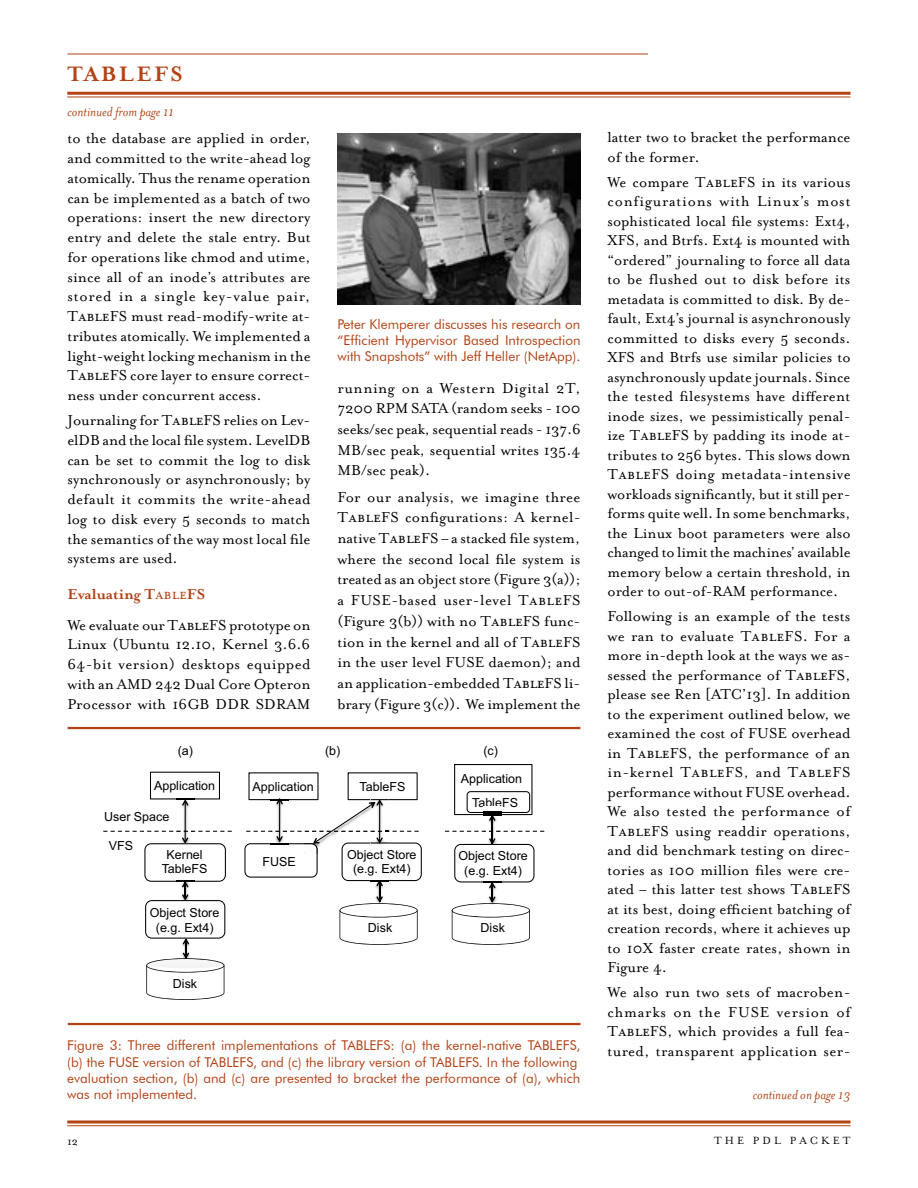
<style>
.page{position:relative;width:918px;height:1188px;background:#fff}
.page>*{position:absolute;margin:0;border:0;box-sizing:border-box;transform-origin:0 0}
.t1{font:700 24px "Mrs Eaves";letter-spacing:.095em;color:#b34215}
.t2{font:16.5px/19.5px "Mrs Eaves Roman";color:#000;text-align:justify}
.t3{font:700 16.5px "Mrs Eaves";color:#b34215}
.t4{font:italic 15px "Mrs Eaves";color:#b34215}
.t5{font:13.5px/16.2px "Futura BT";color:#b34215}
.t6{font:12.45px/14.5px "Arial";color:#000;text-align:center}
.t7{font:12px "Mrs Eaves Roman";letter-spacing:.25em;color:#000}
.t8{font:12px "Mrs Eaves Roman";color:#000}
.s1{font-family:"Mrs Eaves Small Caps"}
.s2{font-family:"Mrs Eaves Small Caps";font-weight:400}
</style>
<div class="page">
<svg style="left:67px;top:1120px;width:784px;height:4px;background:#c5714f"></svg>
<hr style="left:67px;top:1125px;width:784px;height:1px;background:#b34215">
<hr style="left:67px;top:92px;width:784px;height:3px;background:#b34215">
<hr style="left:67px;top:97px;width:784px;height:1px;background:#b34215">
<hr style="left:68px;top:54px;width:580px;height:1px;background:#b34215">
<hr style="left:68px;top:1023px;width:512px;height:2px;background:#b34215">
<hr style="left:68px;top:727px;width:512px;height:2px;background:#b34215">
<img style="left:176px;top:806px;width:18px;height:25px">
<hr style="left:185px;top:801px;width:1px;height:41px;background:#000">
<svg style="left:150px;top:772px;width:70px;height:34px"></svg>
<svg style="left:103px;top:831px;width:129px;height:169px"></svg>
<svg style="left:244px;top:772px;width:178px;height:173px"></svg>
<svg style="left:445px;top:764px;width:99px;height:181px"></svg>
<img style="left:338px;top:133px;width:242px;height:171px">
<h1 class="t1" style="left:68px;top:60px;width:117px">TABLEFS</h1>
<p class="t4" style="left:68px;top:104px;width:108px">continued from page 11</p>
<p class="t2" style="left:68px;top:129px;width:245px">to the database are applied in order, and committed to the write-ahead log atomically. Thus the rename operation can be implemented as a batch of two operations: insert the new directory entry and delete the stale entry. But for operations like chmod and utime, since all of an inode’s attributes are stored in a single key-value pair, T<span class="s1">able</span>FS must read-modify-write at&shy;tributes atomically. We implemented a light-weight locking mechanism in the T<span class="s1">able</span>FS core layer to ensure correct&shy;ness under concurrent access.</p>
<p class="t2" style="left:68px;top:411px;width:245px">Journaling for T<span class="s1">able</span>FS relies on Lev&shy;elDB and the local file system. LevelDB can be set to commit the log to disk synchronously or asynchronously; by default it commits the write-ahead log to disk every 5 seconds to match the semantics of the way most local file systems are used.</p>
<p class="t3" style="left:68px;top:585px;width:139px">Evaluating T<span class="s2">able</span>FS</p>
<p class="t2" style="left:68px;top:615px;width:245px">We evaluate our T<span class="s1">able</span>FS prototype on Linux (Ubuntu 12.10, Kernel 3.6.6<br>64-bit version) desktops equipped with an AMD 242 Dual Core Opteron Processor with 16GB DDR SDRAM</p>
<p class="t5" style="left:338px;top:316px;width:245px;text-align:justify">Peter Klemperer discusses his research on “Efficient Hypervisor Based Introspection with Snapshots” with Jeff Heller (NetApp).</p>
<p class="t2" style="left:338px;top:378px;width:245px;line-height:20.7px">running on a Western Digital 2T, 7200 RPM SATA (random seeks - 100 seeks/sec peak, sequential reads - 137.6<br>MB/sec peak, sequential writes 135.4<br>MB/sec peak).</p>
<p class="t2" style="left:338px;top:487px;width:245px;line-height:20.7px">For our analysis, we imagine three T<span class="s1">able</span>FS configurations: A kernel&shy;native T<span class="s1">able</span>FS – a stacked file system, where the second local file system is treated as an object store (Figure 3(a)); a FUSE-based user-level T<span class="s1">able</span>FS (Figure 3(b)) with no T<span class="s1">able</span>FS func&shy;tion in the kernel and all of T<span class="s1">able</span>FS in the user level FUSE daemon); and an application-embedded T<span class="s1">able</span>FS li&shy;brary (Figure 3(c)). We implement the</p>
<p class="t6" style="left:178px;top:743px;width:17px">(a)</p>
<p class="t6" style="left:154px;top:779px;width:63px">Application</p>
<p class="t6" style="left:104px;top:810px;width:67px">User Space</p>
<p class="t6" style="left:253px;top:779px;width:63px">Application</p>
<p class="t6" style="left:325px;top:743px;width:17px">(b)</p>
<p class="t6" style="left:360px;top:779px;width:47px">TableFS</p>
<p class="t6" style="left:483px;top:743px;width:16px">(c)</p>
<p class="t6" style="left:461px;top:767px;width:63px;line-height:23.4px">Application<br>TableFS</p>
<p class="t6" style="left:109px;top:839px;width:26px">VFS</p>
<p class="t6" style="left:162px;top:847px;width:47px">Kernel<br>TableFS</p>
<p class="t6" style="left:150px;top:905px;width:71px">Object Store (e.g. Ext4)</p>
<p class="t6" style="left:173px;top:977px;width:26px">Disk</p>
<p class="t6" style="left:262px;top:854px;width:35px">FUSE</p>
<p class="t6" style="left:347px;top:847px;width:71px">Object Store (e. . Ext4)</p>
<p class="t6" style="left:368px;top:862px;width:8px">g</p>
<p class="t6" style="left:458px;top:849px;width:71px">Object Store (e. t4)</p>
<p class="t6" style="left:479px;top:863px;width:30px">g. Ex</p>
<p class="t6" style="left:368px;top:921px;width:26px">Disk</p>
<p class="t6" style="left:481px;top:921px;width:26px">Disk</p>
<p class="t5" style="left:67px;top:1037px;width:515px">Figure 3: Three different implementations of TABLEFS: (a) the kernel-native TABLEFS, (b) the FUSE version of TABLEFS, and (c) the library version of TABLEFS. In the following evaluation section, (b) and (c) are presented to bracket the performance of (a), which was not implemented.</p>
<p class="t2" style="left:608px;top:128px;width:245px">latter two to bracket the performance of the former.</p>
<p class="t2" style="left:608px;top:172px;width:245px">We compare T<span class="s1">able</span>FS in its various configurations with Linux’s most sophisticated local file systems: Ext4, XFS, and Btrfs. Ext4 is mounted with “ordered” journaling to force all data to be flushed out to disk before its metadata is committed to disk. By de&shy;fault, Ext4’s journal is asynchronously committed to disks every 5 seconds.<br>XFS and Btrfs use similar policies to asynchronously update journals. Since the tested filesystems have different inode sizes, we pessimistically penal&shy;ize T<span class="s1">able</span>FS by padding its inode at&shy;tributes to 256 bytes. This slows down T<span class="s1">able</span>FS doing metadata-intensive workloads significantly, but it still per&shy;forms quite well. In some benchmarks, the Linux boot parameters were also changed to limit the machines’ available memory below a certain threshold, in order to out-of-RAM performance.</p>
<p class="t2" style="left:608px;top:607px;width:245px">Following is an example of the tests we ran to evaluate T<span class="s1">able</span>FS. For a more in-depth look at the ways we as&shy;sessed the performance of T<span class="s1">able</span>FS, please see Ren [ATC’13]. In addition to the experiment outlined below, we examined the cost of FUSE overhead in T<span class="s1">able</span>FS, the performance of an in-kernel T<span class="s1">able</span>FS, and T<span class="s1">able</span>FS performance without FUSE overhead.<br>We also tested the performance of T<span class="s1">able</span>FS using readdir operations, and did benchmark testing on direc&shy;tories as 100 million files were cre&shy;ated – this latter test shows T<span class="s1">able</span>FS at its best, doing efficient batching of creation records, where it achieves up to 10X faster create rates, shown in Figure 4.</p>
<p class="t2" style="left:608px;top:983px;width:245px">We also run two sets of macroben&shy;chmarks on the FUSE version of T<span class="s1">able</span>FS, which provides a full fea&shy;tured, transparent application ser-</p>
<p class="t4" style="left:753px;top:1087px;width:99px">continued on page 13</p>
<p class="t8" style="left:68px;top:1135px;width:12px">12</p>
<p class="t7" style="left:714px;top:1134px;width:138px">THE PDL PACKET</p>
</div>
